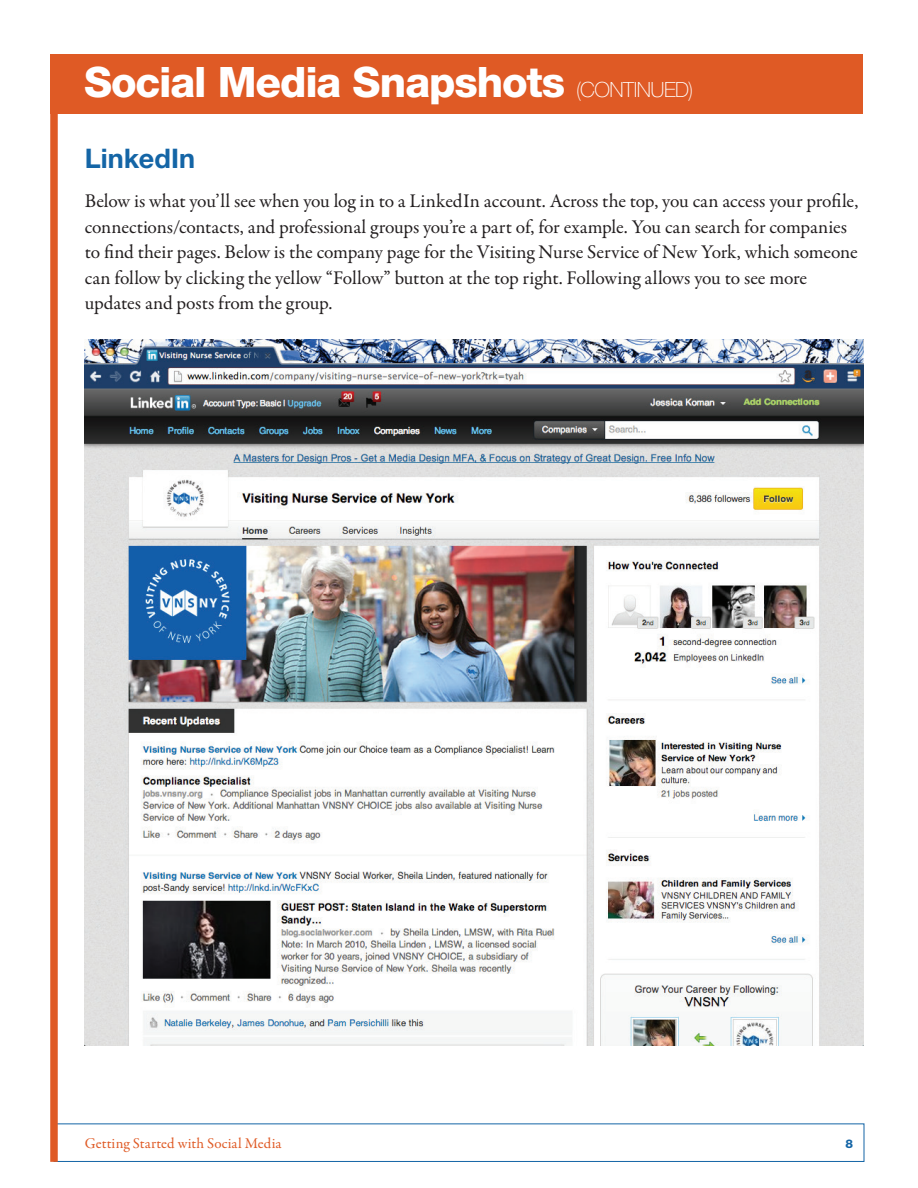
<style>
.page{position:relative;width:918px;height:1188px;background:#fff}
.page>*{position:absolute;margin:0;border:0;box-sizing:border-box;transform-origin:0 0}
.t1{font:800 42px "Helvetica Neue LT Std";letter-spacing:-.025em;color:#fff}
.t2{font:700 27px "Helvetica Neue LT Std";letter-spacing:.005em;color:#1465a6}
.t3{font:19.5px/25.5px "Garamond Premr Pro";letter-spacing:-.005em;color:#231f20}
.t4{font:15px "Garamond Premr Pro";letter-spacing:.005em;color:#df5a25}
.t5{font:800 12px "Helvetica Neue LT Std";color:#1465a6}
.s1{font-weight:100;font-size:21px}
</style>
<div class="page">
<div style="left:54px;top:1124px;width:810px;height:38px;border:1px solid #1465a6"></div>
<div style="left:50px;top:54px;width:813px;height:60px;background:#df5a25"></div>
<div style="left:50px;top:54px;width:8px;height:1108px;background:#df5a25"></div>
<img style="left:85px;top:339px;width:778px;height:706px">
<h1 class="t1" style="left:84px;top:58px;width:611px">Social Media Snapshots <span class="s1">(CONTINUED)</span></h1>
<h2 class="t2" style="left:85px;top:142px;width:112px">LinkedIn</h2>
<p class="t3" style="left:85px;top:189px;width:775px">Below is what you’ll see when you log in to a LinkedIn account. Across the top, you can access your profile, connections/contacts, and professional groups you’re a part of, for example. You can search for companies to find their pages. Below is the company page for the Visiting Nurse Service of New York, which someone can follow by clicking the yellow “Follow” button at the top right. Following allows you to see more updates and posts from the group.</p>
<p class="t4" style="left:85px;top:1134px;width:198px">Getting Started with Social Media</p>
<p class="t5" style="left:845px;top:1137px;width:9px">8</p>
</div>
